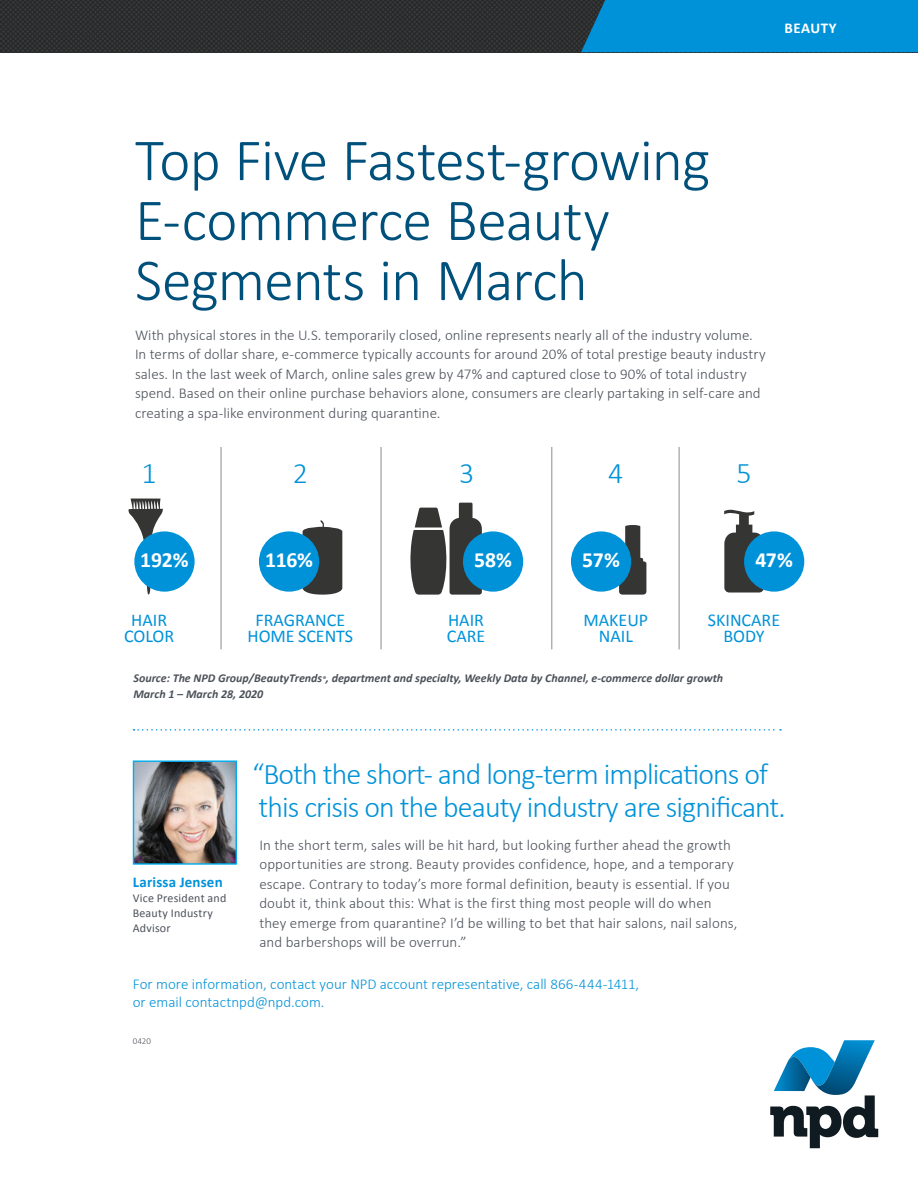
<style>
.page{position:relative;width:918px;height:1188px;background:#fff}
.page>*{position:absolute;margin:0;border:0;box-sizing:border-box;transform-origin:0 0}
.t1{font:300 60px/60px "Calibri";letter-spacing:-.015em;color:#00507c}
.t2{font:300 30px/33px "Calibri";letter-spacing:-.03em;color:#0092d8}
.t3{font:700 21.75px "Calibri";letter-spacing:-.015em;color:#fff}
.t4{font:18px/16.5px "Calibri";color:#0092d8;text-align:center}
.t5{font:300 15px/19.5px "Calibri";letter-spacing:.005em;color:#4c5159}
.t6{font:300 15px/18px "Calibri";color:#0092d8}
.t7{font:700 15px "Calibri";letter-spacing:.01em;color:#0092d8}
.t8{font:700 15px "Calibri";letter-spacing:.04em;color:#fff}
.t9{font:italic 700 12px/16.5px "Calibri";color:#4c5159}
.t10{font:12px/15px "Calibri";letter-spacing:.02em;color:#4c5159}
.t11{font:300 9px "Calibri";color:#4c5159}
.s1{font-size:7.05px}
</style>
<div class="page">
<svg style="left:770px;top:1040px;width:108px;height:108px"></svg>
<svg style="left:0;top:0;width:918px;height:52px;background:#1d516b"></svg>
<svg style="left:410px;top:503px;width:72px;height:92px"></svg>
<div style="left:463px;top:531px;width:60px;height:61px;background:#0092d8;border-radius:50%"></div>
<svg style="left:303px;top:520px;width:39px;height:75px;background:#545553"></svg>
<div style="left:259px;top:531px;width:60px;height:61px;background:#0092d8;border-radius:50%"></div>
<svg style="left:128px;top:499px;width:35px;height:96px"></svg>
<div style="left:134px;top:531px;width:61px;height:61px;background:#0092d8;border-radius:50%"></div>
<svg style="left:619px;top:525px;width:27px;height:70px"></svg>
<div style="left:571px;top:531px;width:60px;height:61px;background:#0092d8;border-radius:50%"></div>
<svg style="left:724px;top:509px;width:40px;height:84px"></svg>
<div style="left:744px;top:531px;width:60px;height:61px;background:#0092d8;border-radius:50%"></div>
<hr style="left:221px;top:447px;width:1px;height:202px;background:#888c8f">
<hr style="left:381px;top:447px;width:1px;height:202px;background:#888c8f">
<hr style="left:552px;top:447px;width:1px;height:202px;background:#888c8f">
<hr style="left:679px;top:447px;width:1px;height:202px;background:#888c8f">
<img style="left:135px;top:762px;width:100px;height:101px">
<div style="left:133px;top:760px;width:104px;height:105px;border:1px solid #00aeef"></div>
<svg style="left:134px;top:729px;width:647px;height:2px"></svg>
<p class="t8" style="left:784px;top:19px;width:54px">BEAUTY</p>
<h1 class="t1" style="left:135px;top:127px;width:577px">Top Five Fastest-growing<br>E-commerce Beauty<br>Segments in March</h1>
<p class="t5" style="left:135px;top:324px;width:632px">With physical stores in the U.S. temporarily closed, online represents nearly all of the industry volume.<br>In terms of dollar share, e-commerce typically accounts for around 20% of total prestige beauty industry sales. In the last week of March, online sales grew by 47% and captured close to 90% of total industry spend. Based on their online purchase behaviors alone, consumers are clearly partaking in self-care and creating a spa-like environment during quarantine.</p>
<h2 class="t2" style="left:142px;top:455px;width:17px">1</h2>
<h2 class="t2" style="left:293px;top:455px;width:17px">2</h2>
<h2 class="t2" style="left:459px;top:455px;width:17px">3</h2>
<h2 class="t2" style="left:608px;top:455px;width:17px">4</h2>
<h2 class="t2" style="left:736px;top:455px;width:17px">5</h2>
<h3 class="t3" style="left:140px;top:546px;width:50px">192%</h3>
<p class="t4" style="left:124px;top:612px;width:52px">HAIR<br>COLOR</p>
<h3 class="t3" style="left:265px;top:546px;width:49px">116%</h3>
<p class="t4" style="left:247px;top:612px;width:107px">FRAGRANCE<br>HOME SCENTS</p>
<h3 class="t3" style="left:474px;top:546px;width:40px">58%</h3>
<p class="t4" style="left:447px;top:612px;width:40px;text-align:left">HAIR<br>CARE</p>
<h3 class="t3" style="left:582px;top:546px;width:39px">57%</h3>
<p class="t4" style="left:584px;top:612px;width:66px">MAKEUP<br>NAIL</p>
<h3 class="t3" style="left:755px;top:546px;width:39px">47%</h3>
<p class="t4" style="left:708px;top:612px;width:74px">SKINCARE<br>BODY</p>
<p class="t9" style="left:134px;top:669px;width:591px">Source: The NPD Group/BeautyTrends<span class="s1">®</span>, department and specialty, Weekly Data by Channel, e-commerce dollar growth<br>March 1 – March 28, 2020</p>
<p class="t7" style="left:133px;top:872px;width:91px">Larissa Jensen</p>
<p class="t10" style="left:133px;top:890px;width:95px">Vice President and<br>Beauty Industry<br>Advisor</p>
<h2 class="t2" style="left:252px;top:756px;width:535px">“Both the short- and long-term implications of this crisis on the beauty industry are significant.</h2>
<p class="t5" style="left:259px;top:834px;width:480px">In the short term, sales will be hit hard, but looking further ahead the growth opportunities are strong. Beauty provides confidence, hope, and a temporary escape. Contrary to today’s more formal definition, beauty is essential. If you doubt it, think about this: What is the first thing most people will do when they emerge from quarantine? I’d be willing to bet that hair salons, nail salons, and barbershops will be overrun.”</p>
<p class="t6" style="left:133px;top:974px;width:508px">For more information, contact your NPD account representative, call 866-444-1411, or email contactnpd@npd.com.</p>
<p class="t11" style="left:133px;top:1036px;width:20px">0420</p>
</div>
